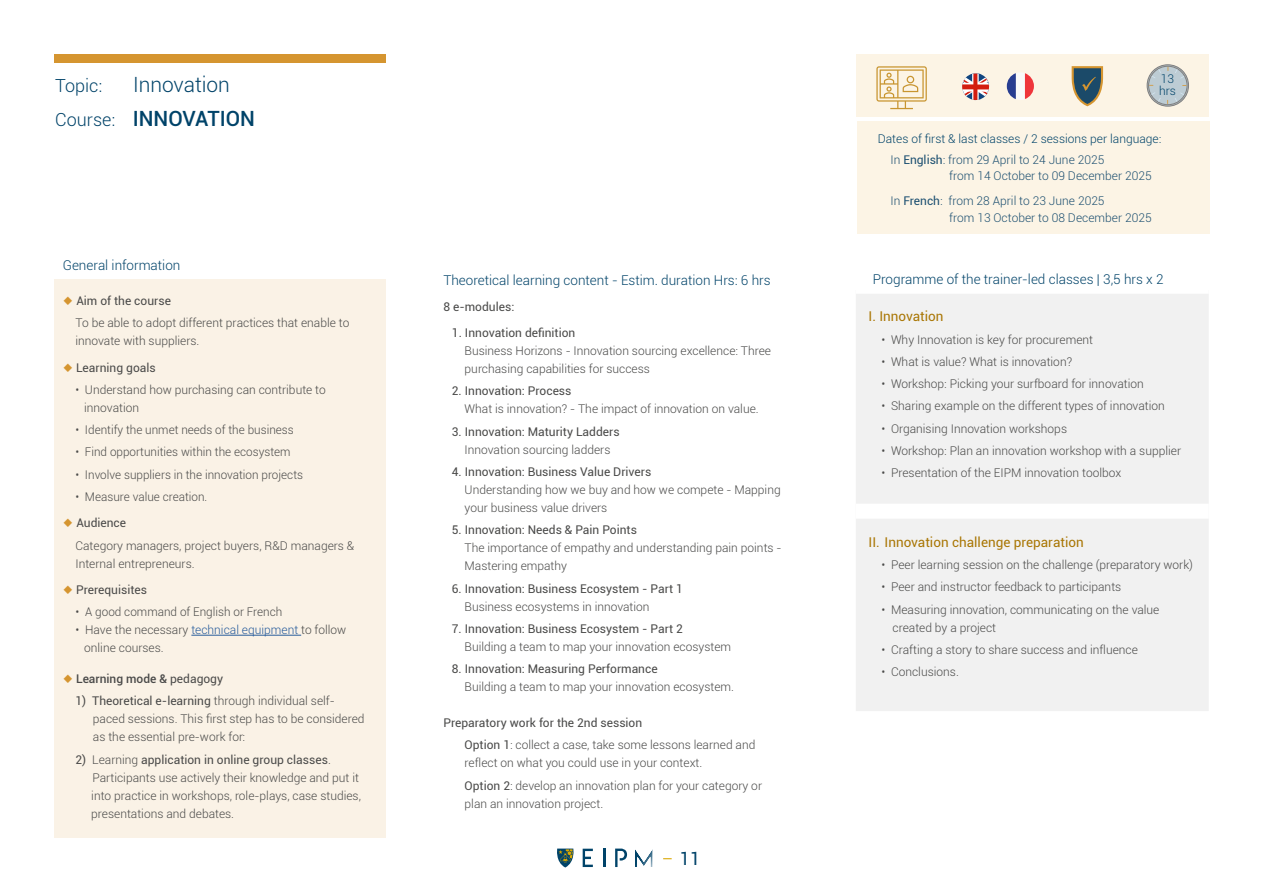
<style>
.page{position:relative;width:1263px;height:893px;background:#fff}
.page>*{position:absolute;margin:0;border:0;box-sizing:border-box;transform-origin:0 0}
.t1{font:300 21px/33.8px "Roboto";color:#004369}
.t2{font:300 18px "Roboto";color:#004369}
.t3{font:18px "Roboto";color:#004369}
.t4{font:300 13.5px "Roboto";color:#004369}
.t5{font:13.5px "Roboto";color:#a97604}
.t6{font:300 12px/18px "Roboto";color:#4a4a49}
.t7{font:12px "Roboto";color:#4a4a49}
.t8{font:300 12px/25px "Roboto";color:#1d5071}
.t9{font:300 12px/20.7px "Roboto";color:#004369}
.t10{font:500 12px "Roboto";color:#4a4a49}
.s1{font-size:18px}
.s2{font-weight:500}
.s3{color:#d59530}
.s4{font-weight:400}
.s5{color:#265b9b}
.s6{color:#1d5071}
.s7{font-weight:400;color:#1d5071}
</style>
<div class="page">
<svg style="left:603px;top:849px;width:2px;height:18px"></svg>
<svg style="left:583px;top:849px;width:10px;height:18px"></svg>
<svg style="left:615px;top:849px;width:12px;height:18px"></svg>
<svg style="left:635px;top:849px;width:18px;height:18px"></svg>
<svg style="left:557px;top:849px;width:17px;height:18px"></svg>
<div style="left:54px;top:279px;width:332px;height:559px;background:#faf2e6"></div>
<hr style="left:191px;top:635px;width:110px;height:1px;background:#265b9b">
<div style="left:856px;top:294px;width:353px;height:417px;background:#f1f1f1"></div>
<div style="left:856px;top:504px;width:353px;height:15px;background:#fff"></div>
<div style="left:856px;top:121px;width:353px;height:113px;background:#fcf4e5"></div>
<div style="left:54px;top:54px;width:332px;height:9px;background:#d59530"></div>
<div style="left:856px;top:54px;width:353px;height:62px;background:#fcf4e5"></div>
<svg style="left:876px;top:66px;width:51px;height:43px"></svg>
<svg style="left:1146px;top:64px;width:43px;height:43px"></svg>
<svg style="left:962px;top:73px;width:27px;height:27px"></svg>
<svg style="left:1007px;top:72px;width:27px;height:28px"></svg>
<svg style="left:1072px;top:66px;width:31px;height:40px"></svg>
<h1 class="t1" style="left:55px;top:70px;width:201px;text-indent:78px">Innovation<br><span class="s1">Course:</span> <span class="s2">INNOVATION</span></h1>
<h2 class="t2" style="left:55px;top:78px;width:49px">Topic:</h2>
<p class="t4" style="left:63px;top:259px;width:119px">General information</p>
<p class="t6" style="left:75px;top:290px;width:275px;line-height:22.2px;text-indent:-13px"><span class="s3">◆</span> <span class="s4">Aim of the course<br></span>To be able to adopt different practices that enable to</p>
<p class="t6" style="left:75px;top:333px;width:126px">innovate with suppliers.</p>
<p class="t7" style="left:63px;top:362px;width:94px"><span class="s3">◆</span> Learning goals</p>
<p class="t6" style="left:84px;top:381px;width:243px;text-indent:-9px">• Understand how purchasing can contribute to innovation</p>
<p class="t6" style="left:75px;top:422px;width:220px">• Identify the unmet needs of the business</p>
<p class="t6" style="left:75px;top:444px;width:217px">• Find opportunities within the ecosystem</p>
<p class="t6" style="left:75px;top:466px;width:229px">• Involve suppliers in the innovation projects</p>
<p class="t6" style="left:75px;top:488px;width:133px">• Measure value creation.</p>
<p class="t6" style="left:75px;top:513px;width:280px;line-height:22.2px;text-indent:-13px"><span class="s3">◆</span> <span class="s4">Audience<br></span>Category managers, project buyers, R&amp;D managers &amp;</p>
<p class="t6" style="left:75px;top:555px;width:121px">Internal entrepreneurs.</p>
<p class="t7" style="left:63px;top:584px;width:86px"><span class="s3">◆</span> Prerequisites</p>
<p class="t6" style="left:75px;top:604px;width:208px">• A good command of English or French</p>
<p class="t6" style="left:84px;top:622px;width:264px;text-indent:-9px">• Have the necessary <span class="s5">technical equipment</span> to follow online courses.</p>
<p class="t10" style="left:63px;top:674px;width:162px"><span class="s3">◆</span> Learning mode &amp; <span class="s4">pedagogy</span></p>
<p class="t6" style="left:93px;top:693px;width:273px;text-indent:-17px"><span class="s4">1) Theoretical e-learning</span> through individual self&shy;paced sessions. This first step has to be considered as the essential pre-work for:</p>
<p class="t6" style="left:91px;top:751px;width:271px;text-indent:-16px"><span class="s4">2)</span> Learning <span class="s4">application in online group classes</span>.<br>Participants use actively their knowledge and put it into practice in workshops, role-plays, case studies, presentations and debates.</p>
<p class="t4" style="left:443px;top:274px;width:329px">Theoretical learning content - Estim. duration Hrs: 6 hrs</p>
<p class="t7" style="left:443px;top:301px;width:72px">8 e-modules:</p>
<p class="t7" style="left:452px;top:328px;width:125px">1. Innovation definition</p>
<p class="t6" style="left:465px;top:342px;width:308px">Business Horizons - Innovation sourcing excellence: Three purchasing capabilities for success</p>
<p class="t7" style="left:452px;top:386px;width:121px">2. Innovation: Process</p>
<p class="t6" style="left:465px;top:401px;width:296px">What is innovation? - The impact of innovation on value.</p>
<p class="t7" style="left:452px;top:426px;width:169px">3. Innovation: Maturity Ladders</p>
<p class="t6" style="left:465px;top:441px;width:147px">Innovation sourcing ladders</p>
<p class="t7" style="left:452px;top:466px;width:201px">4. Innovation: Business Value Drivers</p>
<p class="t6" style="left:465px;top:482px;width:318px">Understanding how we buy and how we compete - Mapping your business value drivers</p>
<p class="t7" style="left:452px;top:525px;width:187px">5. Innovation: Needs &amp; Pain Points</p>
<p class="t6" style="left:465px;top:540px;width:318px">The importance of empathy and understanding pain points -<br>Mastering empathy</p>
<p class="t7" style="left:452px;top:583px;width:232px">6. Innovation: Business Ecosystem - Part 1</p>
<p class="t6" style="left:465px;top:598px;width:186px">Business ecosystems in innovation</p>
<p class="t7" style="left:452px;top:623px;width:232px">7. Innovation: Business Ecosystem - Part 2</p>
<p class="t6" style="left:465px;top:638px;width:268px">Building a team to map your innovation ecosystem</p>
<p class="t7" style="left:452px;top:663px;width:207px">8. Innovation: Measuring Performance</p>
<p class="t6" style="left:465px;top:679px;width:271px">Building a team to map your innovation ecosystem.</p>
<p class="t6" style="left:465px;top:712px;width:292px;line-height:22.2px;text-indent:-21px"><span class="s4">Preparatory work for the 2nd session<br>Option 1</span>: collect a case, take some lessons learned and</p>
<p class="t6" style="left:465px;top:751px;width:299px;line-height:22.2px">reflect on what you could use in your context.<br><span class="s4">Option 2</span>: develop an innovation plan for your category or</p>
<p class="t6" style="left:465px;top:795px;width:140px">plan an innovation project.</p>
<h2 class="t3" style="left:680px;top:851px;width:22px">11</h2>
<p class="t9" style="left:1159px;top:73px;width:18px;line-height:12px">13 hrs</p>
<p class="t9" style="left:890px;top:128px;width:272px;text-indent:-13px">Dates of first &amp; last classes / 2 sessions per language:<br><span class="s6">In</span> <span class="s7">English</span><span class="s6">: from 29 April to 24 June 2025</span></p>
<p class="t8" style="left:890px;top:163px;width:263px;text-indent:59px">from 14 October to 09 December 2025<br>In <span class="s4">French</span>: from 28 April to 23 June 2025</p>
<p class="t8" style="left:949px;top:204px;width:204px">from 13 October to 08 December 2025</p>
<p class="t4" style="left:873px;top:270px;width:292px">Programme of the trainer-led classes | 3,5 hrs x 2</p>
<p class="t5" style="left:868px;top:311px;width:76px">I. Innovation</p>
<p class="t6" style="left:881px;top:331px;width:213px">• Why Innovation is key for procurement</p>
<p class="t6" style="left:881px;top:354px;width:192px">• What is value? What is innovation?</p>
<p class="t6" style="left:881px;top:374px;width:264px">• Workshop: Picking your surfboard for innovation</p>
<p class="t6" style="left:881px;top:397px;width:285px">• Sharing example on the different types of innovation</p>
<p class="t6" style="left:881px;top:420px;width:187px">• Organising Innovation workshops</p>
<p class="t6" style="left:881px;top:441px;width:301px">• Workshop: Plan an innovation workshop with a supplier</p>
<p class="t6" style="left:881px;top:463px;width:241px">• Presentation of the EIPM innovation toolbox</p>
<p class="t5" style="left:868px;top:532px;width:217px">II. Innovation challenge preparation</p>
<p class="t6" style="left:881px;top:555px;width:313px">• Peer learning session on the challenge (preparatory work)</p>
<p class="t6" style="left:881px;top:578px;width:241px">• Peer and instructor feedback to participants</p>
<p class="t6" style="left:892px;top:601px;width:268px;text-indent:-11px">• Measuring innovation, communicating on the value created by a project</p>
<p class="t6" style="left:881px;top:641px;width:258px">• Crafting a story to share success and influence</p>
<p class="t6" style="left:881px;top:664px;width:79px">• Conclusions.</p>
</div>
